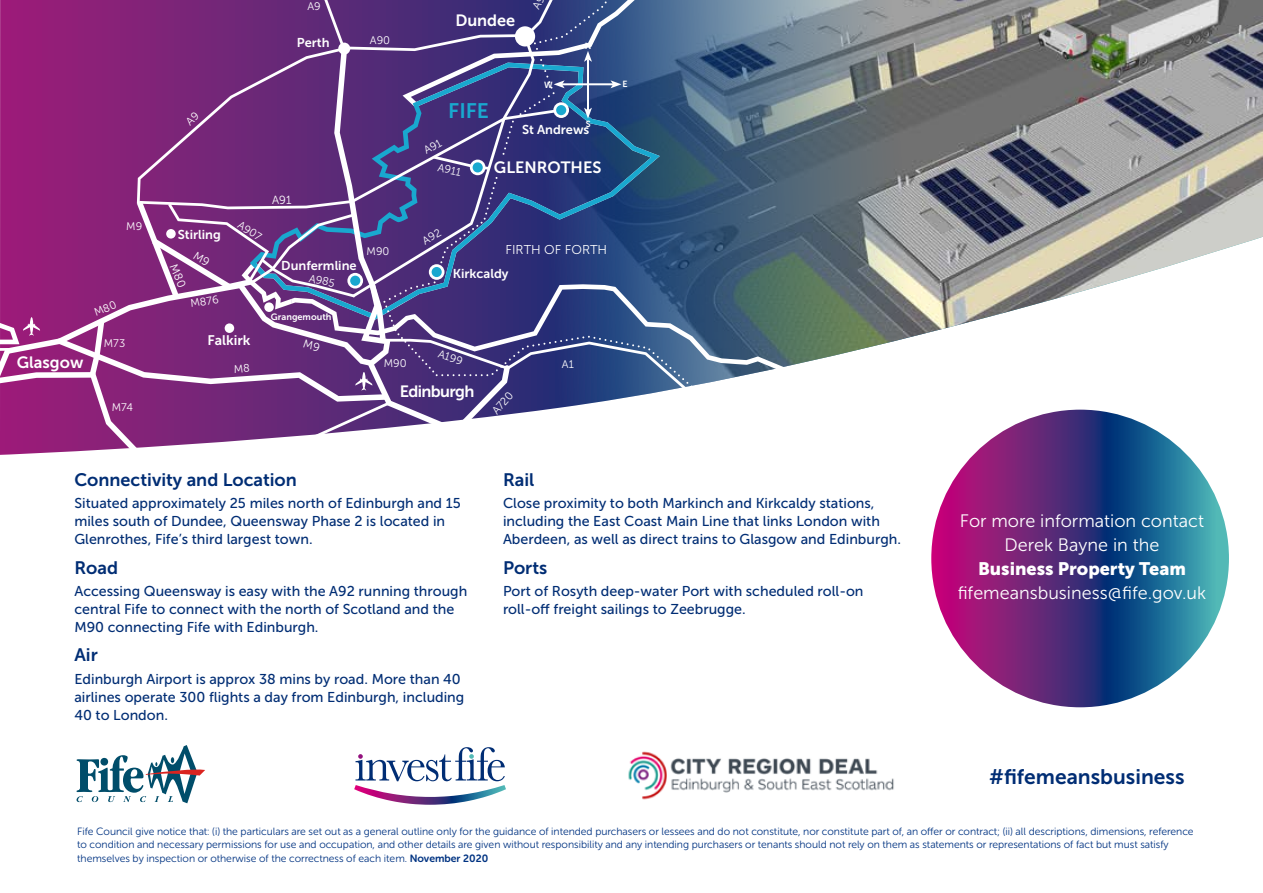
<style>
.page{position:relative;width:1263px;height:893px;background:#fff}
.page>*{position:absolute;margin:0;border:0;box-sizing:border-box;transform-origin:0 0}
.t1{font:21px "Museo Sans 700";color:#002d74}
.t2{font:21px "Museo Sans 700";color:#19a8cf}
.t3{font:18px/24px "Museo Sans 300";color:#fff;text-align:center}
.t4{font:18px "Museo Sans 700";color:#002d74}
.t5{font:18px "Museo Sans 900";color:#fff}
.t6{font:16.35px "Museo Sans 700";color:#fff}
.t7{font:16.35px "Museo Sans 700";letter-spacing:-.04em;color:#fff}
.t8{font:14.25px/18px "Museo Sans 500";color:#002d74}
.t9{font:13.8px "Museo Sans 700";color:#fff}
.t10{font:12.75px "Museo Sans 700";color:#fff}
.t11{font:12.75px "Museo Sans 300";color:#fff}
.t12{font:11.1px "Museo Sans 300";color:#fff}
.t13{font:10.95px "Museo Sans 300";color:#fff}
.t14{font:10.5px/13.5px "Museo Sans Rounded 300";color:#003382}
.t15{font:9.15px "Museo Sans 700";color:#fff}
.t16{font:8.85px "Museo Sans 700";color:#fff}
.s1{font-family:"Museo Sans Rounded 700"}
</style>
<div class="page">
<img style="left:900px;top:0;width:363px;height:452px">
<svg style="left:855px;top:0;width:45px;height:339px;background:#7b8180"></svg>
<svg style="left:784px;top:0;width:71px;height:339px;background:#687a7c"></svg>
<svg style="left:784px;top:339px;width:117px;height:113px"></svg>
<svg style="left:77px;top:745px;width:128px;height:58px"></svg>
<svg style="left:354px;top:747px;width:152px;height:58px"></svg>
<img style="left:628px;top:751px;width:266px;height:49px">
<svg style="left:931px;top:410px;width:298px;height:297px;background:#4c3e82"></svg>
<svg style="left:0;top:0;width:784px;height:452px;background:#6d4e8b"></svg>
<p class="t13" style="left:126px;top:220px;width:17px">M9</p>
<p class="t6" style="left:17px;top:353px;width:68px">Glasgow</p>
<p class="t13" style="left:104px;top:338px;width:23px">M73</p>
<p class="t13" style="left:112px;top:401px;width:23px">M74</p>
<p class="t13" style="left:307px;top:1px;width:15px">A9</p>
<p class="t10" style="left:297px;top:35px;width:34px">Perth</p>
<p class="t13" style="left:370px;top:34px;width:22px">A90</p>
<p class="t6" style="left:455px;top:11px;width:61px">Dundee</p>
<h1 class="t2" style="left:448px;top:99px;width:42px">FIFE</h1>
<p class="t16" style="left:585px;top:41px;width:8px">N</p>
<p class="t16" style="left:544px;top:80px;width:10px">W</p>
<p class="t16" style="left:622px;top:79px;width:7px">E</p>
<p class="t12" style="left:439px;top:161px;width:25px;rotate:12deg">A911</p>
<p class="t16" style="left:586px;top:119px;width:6px">S</p>
<p class="t10" style="left:522px;top:123px;width:69px">St Andrews</p>
<p class="t6" style="left:494px;top:158px;width:109px">GLENROTHES</p>
<p class="t10" style="left:178px;top:227px;width:45px">Stirling</p>
<p class="t12" style="left:242px;top:219px;width:28px;rotate:32deg">A907</p>
<p class="t12" style="left:189px;top:298px;width:30px;rotate:-10deg">M876</p>
<p class="t9" style="left:208px;top:333px;width:44px">Falkirk</p>
<p class="t10" style="left:281px;top:259px;width:77px">Dunfermline</p>
<p class="t12" style="left:310px;top:272px;width:28px;rotate:12deg">A985</p>
<p class="t15" style="left:271px;top:311px;width:62px">Grangemouth</p>
<p class="t13" style="left:367px;top:245px;width:24px">M90</p>
<p class="t11" style="left:506px;top:243px;width:103px">FIRTH OF FORTH</p>
<p class="t10" style="left:453px;top:266px;width:57px">Kirkcaldy</p>
<p class="t12" style="left:384px;top:357px;width:24px">M90</p>
<p class="t12" style="left:440px;top:347px;width:27px;rotate:18deg">A199</p>
<p class="t7" style="left:400px;top:382px;width:76px">Edinburgh</p>
<p class="t12" style="left:490px;top:409px;width:27px;rotate:-49deg">A720</p>
<p class="t13" style="left:562px;top:358px;width:13px">A1</p>
<p class="t4" style="left:74px;top:469px;width:224px">Connectivity and Location</p>
<p class="t8" style="left:74px;top:494px;width:388px">Situated approximately 25 miles north of Edinburgh and 15 miles south of Dundee, Queensway Phase 2 is located in<br>Glenrothes, Fife’s third largest town.</p>
<p class="t4" style="left:74px;top:557px;width:45px">Road</p>
<p class="t8" style="left:74px;top:582px;width:394px">Accessing Queensway is easy with the A92 running through central Fife to connect with the north of Scotland and the<br>M90 connecting Fife with Edinburgh.</p>
<p class="t4" style="left:74px;top:645px;width:25px">Air</p>
<p class="t8" style="left:74px;top:670px;width:391px">Edinburgh Airport is approx 38 mins by road. More than 40 airlines operate 300 flights a day from Edinburgh, including<br>40 to London.</p>
<p class="t4" style="left:503px;top:469px;width:33px">Rail</p>
<p class="t8" style="left:503px;top:494px;width:399px">Close proximity to both Markinch and Kirkcaldy stations, including the East Coast Main Line that links London with<br>Aberdeen, as well as direct trains to Glasgow and Edinburgh.</p>
<p class="t4" style="left:503px;top:557px;width:46px">Ports</p>
<p class="t8" style="left:503px;top:582px;width:362px">Port of Rosyth deep-water Port with scheduled roll-on roll-off freight sailings to Zeebrugge.</p>
<p class="t3" style="left:960px;top:509px;width:246px">For more information contact<br>Derek Bayne in the</p>
<p class="t5" style="left:978px;top:558px;width:209px">Business Property Team</p>
<p class="t3" style="left:958px;top:580px;width:250px">fifemeansbusiness@fife.gov.uk</p>
<h1 class="t1" style="left:989px;top:765px;width:197px">#fifemeansbusiness</h1>
<p class="t14" style="left:77px;top:825px;width:1118px">Fife Council give notice that: (i) the particulars are set out as a general outline only for the guidance of intended purchasers or lessees and do not constitute, nor constitute part of, an offer or contract; (ii) all descriptions, dimensions, reference to condition and necessary permissions for use and occupation, and other details are given without responsibility and any intending purchasers or tenants should not rely on them as statements or representations of fact but must satisfy themselves by inspection or otherwise of the correctness of each item. <span class="s1">November 2020</span></p>
</div>
